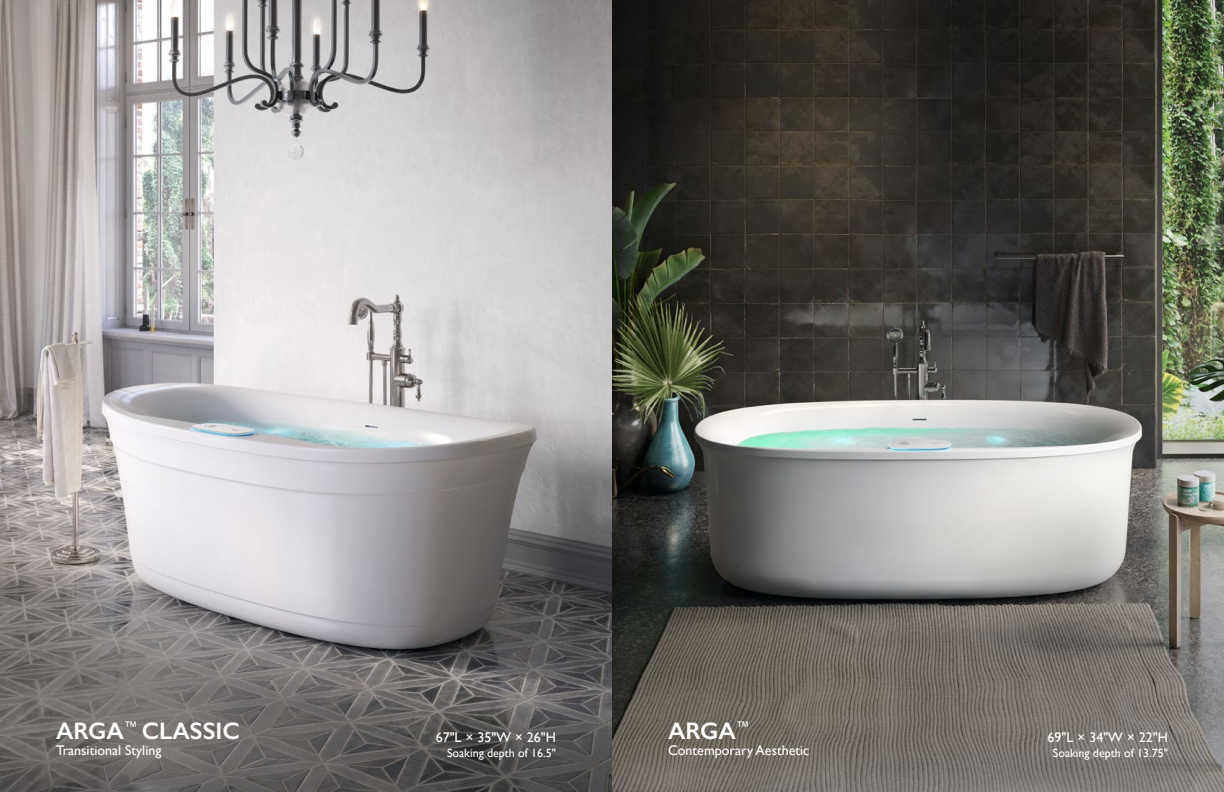
<style>
.page{position:relative;width:1224px;height:792px;background:#fff}
.page>*{position:absolute;margin:0;border:0;box-sizing:border-box;transform-origin:0 0}
.t1{font:600 24px "Gill Sans";color:#fff}
.t2{font:14px "Gill Sans";color:#fff}
.t3{font:12px "Gill Sans";color:#fff}
</style>
<div class="page">
<img style="left:0;top:0;width:1224px;height:792px">
<h1 class="t1" style="left:56px;top:717px;width:185px">ARGA<sup>™</sup> CLASSIC</h1>
<p class="t2" style="left:56px;top:742px;width:107px">Transitional Styling</p>
<p class="t2" style="left:436px;top:729px;width:122px">67"L × 35"W × 26"H</p>
<p class="t3" style="left:447px;top:746px;width:111px">Soaking depth of 16.5"</p>
<h1 class="t1" style="left:668px;top:717px;width:83px">ARGA<sup>™</sup></h1>
<p class="t2" style="left:668px;top:742px;width:143px">Contemporary Aesthetic</p>
<p class="t2" style="left:1048px;top:729px;width:122px">69"L × 34"W × 22"H</p>
<p class="t3" style="left:1053px;top:746px;width:117px">Soaking depth of 13.75"</p>
</div>
